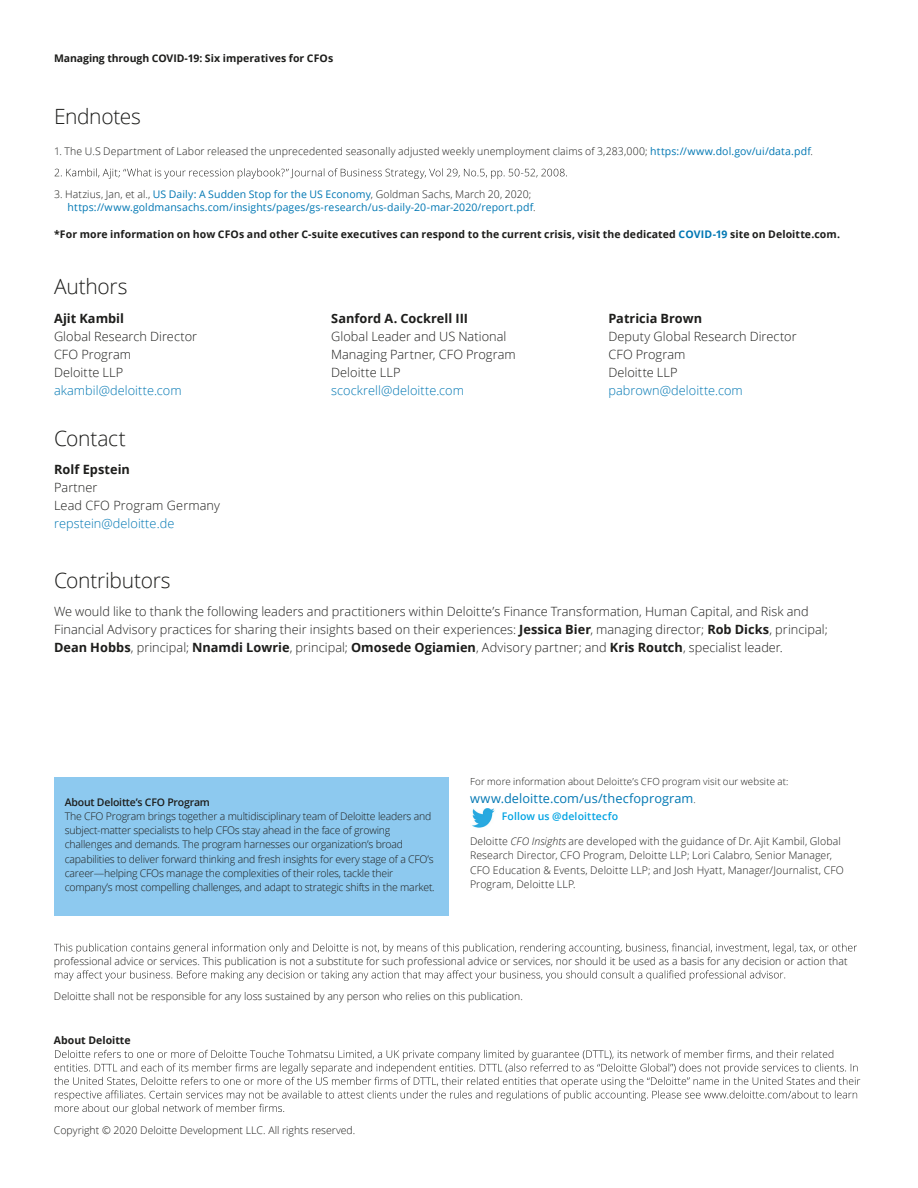
<style>
.page{position:relative;width:918px;height:1188px;background:#fff}
.page>*{position:absolute;margin:0;border:0;box-sizing:border-box;transform-origin:0 0}
.t1{font:300 21px "Open Sans";letter-spacing:-.015em;color:#1d1d1b}
.t2{font:300 12.75px/18px "Open Sans";letter-spacing:.005em;color:#1d1d1b}
.t3{font:300 12.75px "Open Sans";letter-spacing:.005em;color:#0077b3}
.t4{font:700 12.75px "Open Sans";letter-spacing:.005em;color:#1d1d1b}
.t5{font:12.75px "Open Sans";letter-spacing:.005em;color:#0077b3}
.t6{font:300 10.5px/14.2px "Open Sans";color:#1d1d1b}
.t7{font:300 10.5px/14.2px "Open Sans";letter-spacing:-.02em;color:#1d1d1b}
.t8{font:700 10.5px "Open Sans";letter-spacing:.005em;color:#1d1d1b}
.t9{font:10.5px/12.6px "Open Sans";letter-spacing:.01em;color:#0077b3}
.t10{font:600 10.5px "Open Sans";letter-spacing:-.02em;color:#1d1d1b}
.t11{font:600 10.5px "Open Sans";letter-spacing:.01em;color:#00a3e2}
.t12{font:300 9.75px "Open Sans";letter-spacing:.015em;color:#1d1d1b}
.s1{font-weight:400;color:#0077b3}
.s2{font-weight:300;color:#1d1d1b}
.s3{color:#0077b3}
.s4{font-weight:700}
.s5{font-weight:300;font-size:9.75px;color:#1d1d1b}
.s6{font-style:italic}
</style>
<div class="page">
<div style="left:54px;top:777px;width:394px;height:139px;background:#8dc9ef"></div>
<img style="left:472px;top:808px;width:23px;height:20px">
<svg style="left:54px;top:943px;width:803px;height:11px"></svg>
<svg style="left:55px;top:970px;width:730px;height:11px"></svg>
<svg style="left:54px;top:1050px;width:806px;height:64px"></svg>
<svg style="left:55px;top:168px;width:512px;height:11px"></svg>
<p class="t8" style="left:54px;top:51px;width:281px">Managing through COVID-19: Six imperatives for CFOs</p>
<h1 class="t1" style="left:54px;top:102px;width:88px">Endnotes</h1>
<p class="t6" style="left:54px;top:144px;width:761px">1. The U.S Department of Labor released the unprecedented seasonally adjusted weekly unemployment claims of 3,283,000; <span class="s1">https://www.dol.gov/ui/data.pdf</span>.</p>
<p class="t9" style="left:68px;top:188px;width:470px;text-indent:-14px"><span class="s2">3. Hatzius, Jan, et al.,</span> US Daily: A Sudden Stop for the US Economy<span class="s2">, Goldman Sachs, March 20, 2020; </span>https://www.goldmansachs.com/insights/pages/gs-research/us-daily-20-mar-2020/report.pdf<span class="s2">.</span></p>
<p class="t8" style="left:54px;top:226px;width:787px">*For more information on how CFOs and other C-suite executives can respond to the current crisis, visit the dedicated <span class="s3">COVID-19</span> site on Deloitte.com.</p>
<h1 class="t1" style="left:54px;top:272px;width:75px">Authors</h1>
<p class="t4" style="left:54px;top:309px;width:72px">Ajit Kambil</p>
<p class="t2" style="left:54px;top:327px;width:145px">Global Research Director<br>CFO Program<br>Deloitte LLP</p>
<p class="t3" style="left:54px;top:381px;width:129px">akambil@deloitte.com</p>
<h1 class="t1" style="left:54px;top:424px;width:73px">Contact</h1>
<p class="t4" style="left:54px;top:461px;width:78px">Rolf Epstein</p>
<p class="t2" style="left:54px;top:478px;width:168px">Partner<br>Lead CFO Program Germany</p>
<p class="t3" style="left:54px;top:515px;width:122px">repstein@deloitte.de</p>
<h1 class="t1" style="left:54px;top:566px;width:118px">Contributors</h1>
<p class="t4" style="left:331px;top:309px;width:138px">Sanford A. Cockrell III</p>
<p class="t2" style="left:331px;top:327px;width:186px">Global Leader and US National<br>Managing Partner, CFO Program<br>Deloitte LLP</p>
<p class="t3" style="left:331px;top:381px;width:134px">scockrell@deloitte.com</p>
<p class="t4" style="left:608px;top:309px;width:95px">Patricia Brown</p>
<p class="t2" style="left:608px;top:327px;width:190px">Deputy Global Research Director<br>CFO Program<br>Deloitte LLP</p>
<p class="t3" style="left:608px;top:381px;width:136px">pabrown@deloitte.com</p>
<p class="t2" style="left:54px;top:602px;width:775px">We would like to thank the following leaders and practitioners within Deloitte’s Finance Transformation, Human Capital, and Risk and<br>Financial Advisory practices for sharing their insights based on their experiences: <span class="s4">Jessica Bier</span>, managing director; <span class="s4">Rob Dicks</span>, principal;<br><span class="s4">Dean Hobbs</span>, principal; <span class="s4">Nnamdi Lowrie</span>, principal; <span class="s4">Omosede Ogiamien</span>, Advisory partner; and <span class="s4">Kris Routch</span>, specialist leader.</p>
<p class="t10" style="left:65px;top:795px;width:147px">About Deloitte’s CFO Program</p>
<p class="t7" style="left:65px;top:809px;width:372px">The CFO Program brings together a multidisciplinary team of Deloitte leaders and subject-matter specialists to help CFOs stay ahead in the face of growing challenges and demands. The program harnesses our organization’s broad capabilities to deliver forward thinking and fresh insights for every stage of a CFO’s career—helping CFOs manage the complexities of their roles, tackle their company’s most compelling challenges, and adapt to strategic shifts in the market.</p>
<p class="t12" style="left:470px;top:774px;width:320px">For more information about Deloitte’s CFO program visit our website at:</p>
<p class="t5" style="left:470px;top:789px;width:227px">www.deloitte.com/us/thecfoprogram<span class="s5">.</span></p>
<p class="t11" style="left:502px;top:809px;width:118px">Follow us @deloittecfo</p>
<p class="t6" style="left:470px;top:834px;width:375px">Deloitte <span class="s6">CFO Insights</span> are developed with the guidance of Dr. Ajit Kambil, Global Research Director, CFO Program, Deloitte LLP; Lori Calabro, Senior Manager, CFO Education &amp; Events, Deloitte LLP; and Josh Hyatt, Manager/Journalist, CFO Program, Deloitte LLP.</p>
<p class="t6" style="left:54px;top:954px;width:795px">professional advice or services. This publication is not a substitute for such professional advice or services, nor should it be used as a basis for any decision or action that</p>
<p class="t6" style="left:54px;top:989px;width:470px">Deloitte shall not be responsible for any loss sustained by any person who relies on this publication.</p>
<p class="t8" style="left:54px;top:1033px;width:78px">About Deloitte</p>
<p class="t6" style="left:54px;top:1123px;width:303px">Copyright © 2020 Deloitte Development LLC. All rights reserved.</p>
</div>
